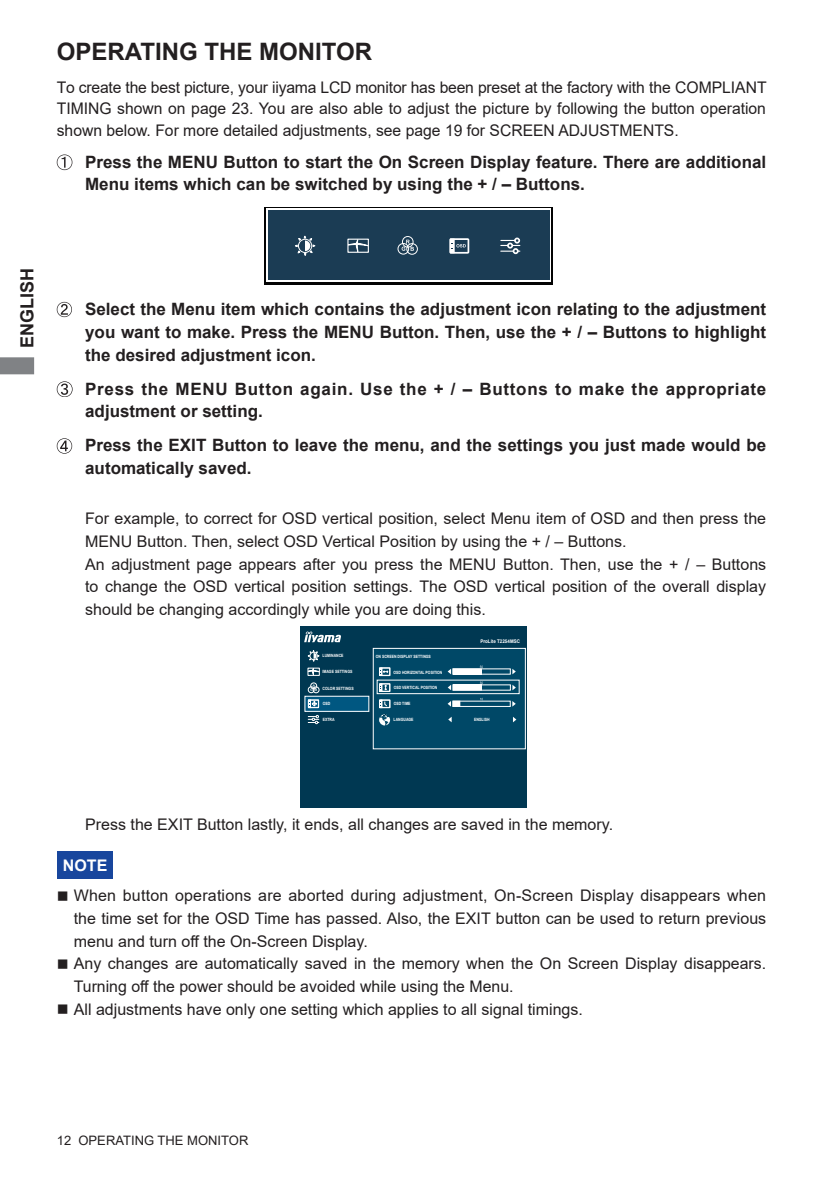
<style>
.page{position:relative;width:840px;height:1191px;background:#fff}
.page>*{position:absolute;margin:0;border:0;box-sizing:border-box;transform-origin:0 0}
.t1{font:700 24px "Arial";color:#231f20}
.t2{font:700 18px "Arial";color:#231f20}
.t3{font:700 17px/22.6px "Arial";color:#231f20}
.t4{font:700 17px/22.6px "Arial";letter-spacing:.04em;color:#231f20}
.t5{font:16px/22.6px "Arial";color:#231f20;text-align:justify}
.t6{font:700 16px "Arial";color:#fff}
.t7{font:13px "Arial";color:#231f20}
.t8{font:700 5px "Arial";color:#fff;scale:.9 1}
.t9{font:700 4.4px "Arial";color:#fff;scale:.8 1}
</style>
<div class="page">
<svg style="left:0;top:357px;width:34px;height:17px"></svg>
<svg style="left:57px;top:154px;width:15px;height:16px"></svg>
<svg style="left:57px;top:302px;width:15px;height:15px"></svg>
<svg style="left:57px;top:381px;width:15px;height:16px"></svg>
<svg style="left:57px;top:438px;width:15px;height:16px"></svg>
<div style="left:57px;top:851px;width:56px;height:28px;background:#18469d"></div>
<div style="left:301px;top:626px;width:226px;height:182px;background:#003852"></div>
<div style="left:373px;top:648px;width:152px;height:101px;background:#004867"></div>
<div style="left:373px;top:648px;width:152px;height:101px;border:1px solid #fff"></div>
<svg style="left:304px;top:631px;width:37px;height:11px"></svg>
<div style="left:305px;top:696px;width:63px;height:15px;background:#005781"></div>
<svg style="left:308px;top:650px;width:11px;height:11px"></svg>
<svg style="left:307px;top:668px;width:12px;height:7px"></svg>
<div style="left:308px;top:686px;width:6px;height:7px;border:1px solid #fff;border-radius:50%"></div>
<div style="left:313px;top:686px;width:6px;height:7px;border:1px solid #fff;border-radius:50%"></div>
<svg style="left:310px;top:683px;width:7px;height:8px"></svg>
<div style="left:453px;top:669px;width:28px;height:5px;background:#fff"></div>
<div style="left:452px;top:668px;width:58px;height:6px;border:1px solid #fff"></div>
<svg style="left:447px;top:669px;width:4px;height:5px"></svg>
<svg style="left:512px;top:669px;width:3px;height:5px"></svg>
<div style="left:453px;top:685px;width:28px;height:5px;background:#fff"></div>
<div style="left:452px;top:684px;width:58px;height:6px;border:1px solid #fff"></div>
<svg style="left:447px;top:685px;width:4px;height:5px"></svg>
<svg style="left:512px;top:685px;width:3px;height:5px"></svg>
<div style="left:452px;top:701px;width:8px;height:5px;border:1px solid #fff"></div>
<svg style="left:447px;top:701px;width:12px;height:5px"></svg>
<svg style="left:512px;top:701px;width:3px;height:5px"></svg>
<div style="left:379px;top:667px;width:11px;height:9px;border:1px solid #fff"></div>
<svg style="left:379px;top:668px;width:9px;height:7px"></svg>
<div style="left:379px;top:683px;width:11px;height:9px;border:1px solid #fff"></div>
<svg style="left:379px;top:683px;width:7px;height:8px"></svg>
<div style="left:379px;top:699px;width:11px;height:9px;border:1px solid #fff"></div>
<svg style="left:379px;top:700px;width:8px;height:7px"></svg>
<svg style="left:379px;top:714px;width:11px;height:11px"></svg>
<svg style="left:513px;top:717px;width:3px;height:5px"></svg>
<div style="left:310px;top:700px;width:8px;height:7px;border:1px solid #fff"></div>
<div style="left:308px;top:699px;width:11px;height:9px;border:1px solid #fff"></div>
<svg style="left:308px;top:700px;width:8px;height:7px"></svg>
<svg style="left:308px;top:715px;width:11px;height:9px"></svg>
<div style="left:376px;top:680px;width:143px;height:14px;border:1px solid #fff"></div>
<div style="left:264px;top:207px;width:289px;height:77px;background:linear-gradient(to bottom,#fff,#fff)"></div>
<div style="left:266px;top:209px;width:284px;height:73px;background:#fff"></div>
<div style="left:268px;top:210px;width:281px;height:70px;background:#1b3c54"></div>
<svg style="left:295px;top:235px;width:20px;height:21px"></svg>
<div style="left:347px;top:239px;width:22px;height:14px;border:1px solid #fff"></div>
<svg style="left:347px;top:240px;width:21px;height:13px"></svg>
<div style="left:402px;top:236px;width:11px;height:11px;border:1px solid #fff;border-radius:50%"></div>
<div style="left:397px;top:243px;width:11px;height:11px;border:1px solid #fff;border-radius:50%"></div>
<div style="left:406px;top:243px;width:11px;height:11px;border:1px solid #fff;border-radius:50%"></div>
<svg style="left:401px;top:240px;width:12px;height:11px"></svg>
<div style="left:449px;top:238px;width:20px;height:16px;border:1px solid #fff"></div>
<div style="left:450px;top:239px;width:4px;height:14px;border:1px solid #fff"></div>
<svg style="left:451px;top:243px;width:14px;height:6px"></svg>
<svg style="left:500px;top:237px;width:20px;height:17px"></svg>
<h1 class="t1" style="left:57px;top:35px;width:317px">OPERATING THE MONITOR</h1>
<p class="t5" style="left:57px;top:77px;width:711px;line-height:21.2px">To create the best picture, your iiyama LCD monitor has been preset at the factory with the COMPLIANT TIMING shown on page 23. You are also able to adjust the picture by following the button operation shown below. For more detailed adjustments, see page 19 for SCREEN ADJUSTMENTS.</p>
<p class="t3" style="left:85px;top:151px;width:682px">Press the MENU Button to start the On Screen Display feature. There are additional<br>Menu items which can be switched by using the + / – Buttons.</p>
<p class="t2" style="left:14px;top:348px;width:82px;rotate:-90deg">ENGLISH</p>
<p class="t3" style="left:85px;top:298px;width:682px;text-align:justify">Select the Menu item which contains the adjustment icon relating to the adjustment you want to make. Press the MENU Button. Then, use the + / – Buttons to highlight the desired adjustment icon.</p>
<p class="t4" style="left:85px;top:377px;width:682px">Press the MENU Button again. Use the + / – Buttons to make the appropriate adjustment or setting.</p>
<p class="t3" style="left:85px;top:434px;width:682px">Press the EXIT Button to leave the menu, and the settings you just made would be automatically saved.</p>
<p class="t5" style="left:85px;top:507px;width:682px;text-align:left">For example, to correct for OSD vertical position, select Menu item of OSD and then press the MENU Button. Then, select OSD Vertical Position by using the + / – Buttons.<br>An adjustment page appears after you press the MENU Button. Then, use the + / – Buttons to change the OSD vertical position settings. The OSD vertical position of the overall display should be changing accordingly while you are doing this.</p>
<p class="t9" style="left:322px;top:652px;width:28px">LUMINANCE</p>
<p class="t9" style="left:322px;top:669px;width:39px">IMAGE SETTINGS</p>
<p class="t9" style="left:322px;top:685px;width:40px">COLOR SETTINGS</p>
<p class="t9" style="left:322px;top:716px;width:16px">EXTRA</p>
<p class="t9" style="left:322px;top:700px;width:11px">OSD</p>
<p class="t8" style="left:480px;top:637px;width:45px">ProLite T2254MSC</p>
<p class="t9" style="left:375px;top:653px;width:70px">ON SCREEN DISPLAY SETTINGS</p>
<p class="t9" style="left:393px;top:669px;width:63px">OSD HORIZONTAL POSITION</p>
<p class="t9" style="left:393px;top:684px;width:56px">OSD VERTICAL POSITION</p>
<p class="t9" style="left:393px;top:700px;width:23px">OSD TIME</p>
<p class="t9" style="left:393px;top:716px;width:27px">LANGUAGE</p>
<p class="t9" style="left:474px;top:716px;width:21px">ENGLISH</p>
<p class="t5" style="left:85px;top:813px;width:529px">Press the EXIT Button lastly, it ends, all changes are saved in the memory.</p>
<p class="t6" style="left:63px;top:854px;width:46px">NOTE</p>
<p class="t5" style="left:74px;top:884px;width:693px;text-indent:-17px">■ When button operations are aborted during adjustment, On-Screen Display disappears when the time set for the OSD Time has passed. Also, the EXIT button can be used to return previous menu and turn off the On-Screen Display.</p>
<p class="t5" style="left:74px;top:952px;width:693px;text-indent:-17px">■ Any changes are automatically saved in the memory when the On Screen Display disappears.<br>Turning off the power should be avoided while using the Menu.</p>
<p class="t5" style="left:57px;top:997px;width:527px">■ All adjustments have only one setting which applies to all signal timings.</p>
<p class="t7" style="left:57px;top:1131px;width:193px">12 OPERATING THE MONITOR</p>
</div>
